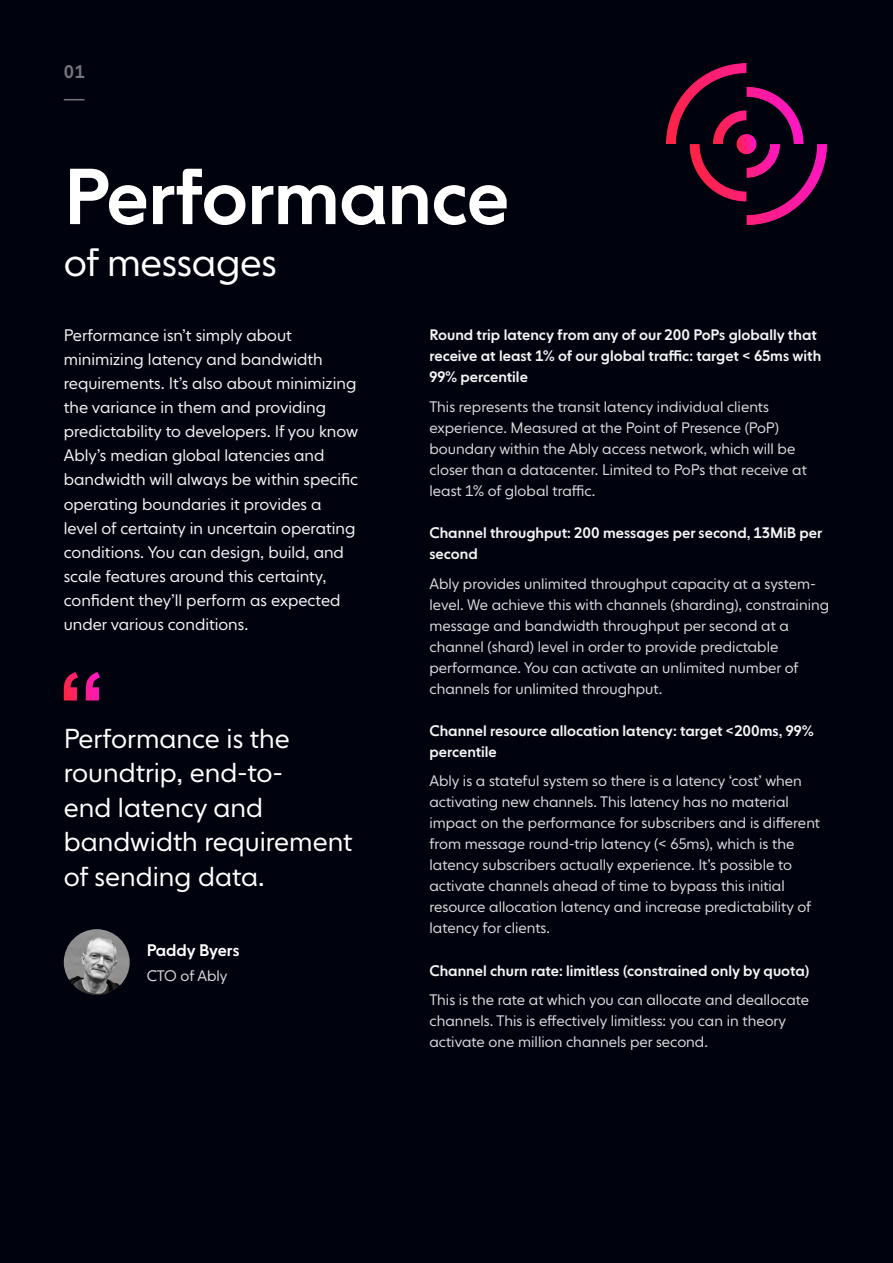
<style>
.page{position:relative;width:893px;height:1263px;background:#00020d}
.page>*{position:absolute;margin:0;border:0;box-sizing:border-box;transform-origin:0 0}
.t1{font:500 78px "NEXT Book";letter-spacing:-.01em;color:#fff}
.t2{font:300 39px "NEXT Book";letter-spacing:-.01em;color:#fff}
.t3{font:300 27px/34.5px "NEXT Book";color:#fff}
.t4{font:500 18px "NEXT Book";color:#76767c}
.t5{font:300 16.5px/24px "NEXT Book";color:#f5f5f6}
.t6{font:500 16.5px "NEXT Book";color:#fff}
.t7{font:300 15px/21px "NEXT Book";color:#dbdbdc}
.t8{font:500 15px/21px "NEXT Book";color:#f5f5f6}
</style>
<div class="page">
<svg style="left:64px;top:99px;width:20px;height:1px"></svg>
<img style="left:666px;top:64px;width:160px;height:160px">
<svg style="left:64px;top:672px;width:36px;height:28px"></svg>
<img style="left:64px;top:929px;width:66px;height:66px;border-radius:33px">
<p class="t4" style="left:64px;top:61px;width:22px">01</p>
<h1 class="t1" style="left:64px;top:150px;width:447px">Performance</h1>
<h2 class="t2" style="left:64px;top:239px;width:214px">of messages</h2>
<p class="t5" style="left:64px;top:324px;width:296px">Performance isn’t simply about minimizing latency and bandwidth requirements. It’s also about minimizing the variance in them and providing predictability to developers. If you know Ably’s median global latencies and bandwidth will always be within specific operating boundaries it provides a level of certainty in uncertain operating conditions. You can design, build, and scale features around this certainty, confident they’ll perform as expected under various conditions.</p>
<p class="t8" style="left:429px;top:325px;width:393px">Round trip latency from any of our 200 PoPs globally that receive at least 1% of our global traffic: target &lt; 65ms with<br>99% percentile</p>
<p class="t7" style="left:429px;top:396px;width:379px">This represents the transit latency individual clients experience. Measured at the Point of Presence (PoP) boundary within the Ably access network, which will be closer than a datacenter. Limited to PoPs that receive at least 1% of global traffic.</p>
<p class="t8" style="left:429px;top:522px;width:394px">Channel throughput: 200 messages per second, 13MiB per second</p>
<p class="t7" style="left:429px;top:573px;width:401px">Ably provides unlimited throughput capacity at a system&shy;level. We achieve this with channels (sharding), constraining message and bandwidth throughput per second at a channel (shard) level in order to provide predictable performance. You can activate an unlimited number of channels for unlimited throughput.</p>
<p class="t8" style="left:429px;top:720px;width:386px">Channel resource allocation latency: target &lt;200ms, 99% percentile</p>
<p class="t7" style="left:429px;top:771px;width:392px">Ably is a stateful system so there is a latency ‘cost’ when activating new channels. This latency has no material impact on the performance for subscribers and is different from message round-trip latency (&lt; 65ms), which is the latency subscribers actually experience. It’s possible to activate channels ahead of time to bypass this initial resource allocation latency and increase predictability of latency for clients.</p>
<p class="t8" style="left:429px;top:960px;width:381px">Channel churn rate: limitless (constrained only by quota)</p>
<p class="t7" style="left:429px;top:990px;width:381px">This is the rate at which you can allocate and deallocate channels. This is effectively limitless: you can in theory activate one million channels per second.</p>
<h3 class="t3" style="left:64px;top:721px;width:290px">Performance is the roundtrip, end-to-<br>end latency and bandwidth requirement of sending data.</h3>
<p class="t6" style="left:147px;top:940px;width:94px">Paddy Byers</p>
<p class="t7" style="left:147px;top:966px;width:82px">CTO of Ably</p>
</div>
